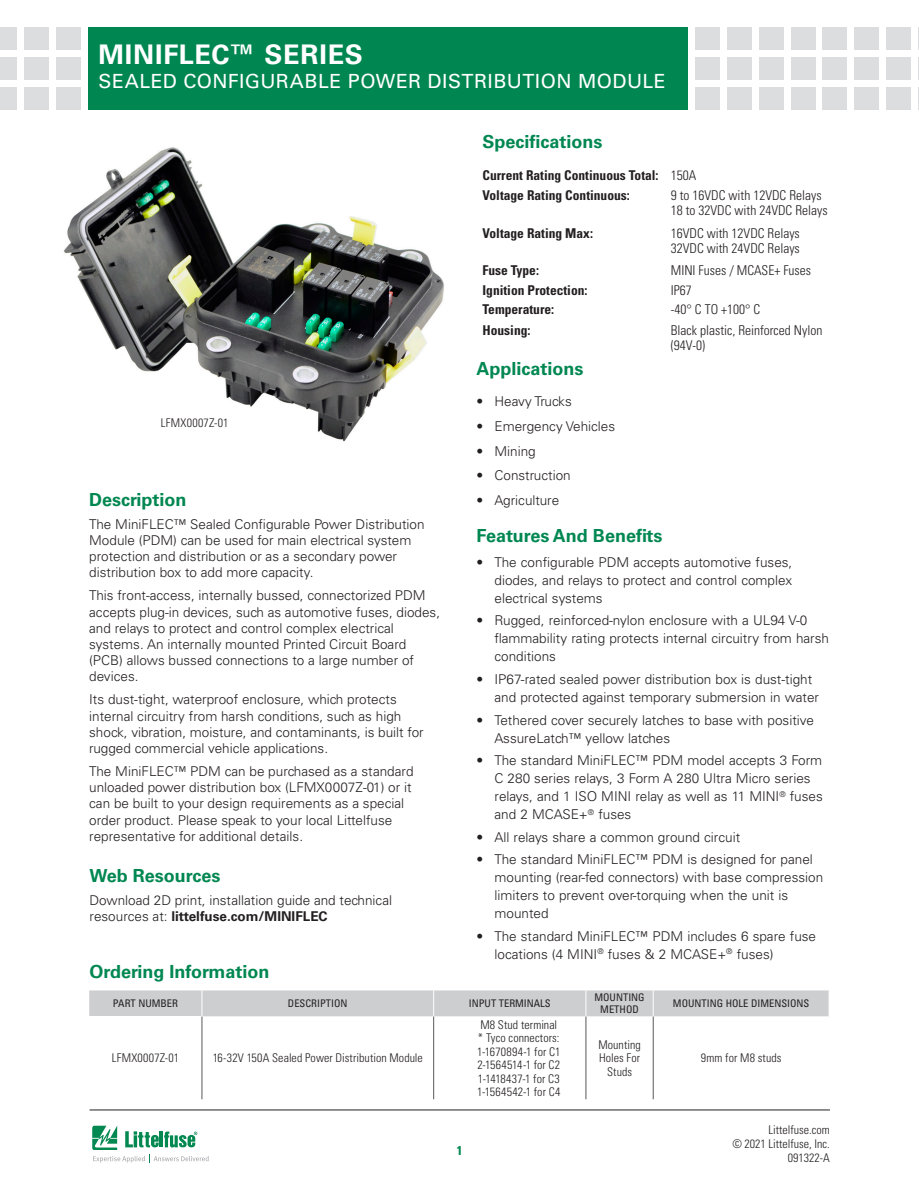
<style>
.page{position:relative;width:919px;height:1191px;background:#fff}
.page>*{position:absolute;margin:0;border:0;box-sizing:border-box;transform-origin:0 0}
.Head_Large{font:700 27px "Univers LT Std";letter-spacing:.025em;color:#fff}
.Head_Large-2{font:19.5px "Univers LT Std";letter-spacing:.025em;color:#fff}
.Green_Subheads{font:700 18px "Univers LT Std";color:#008751}
.Body_text{font:700 18px "Univers LT Std";color:#008751}
.Body_text-2{font:300 13.5px/16.2px "Univers LT Std";color:#231f20}
.段落样式1{font:300 condensed 13.5px/15px "Univers LT Std";color:#231f20}
.段落样式1-2{font:700 condensed 13.5px "Univers LT Std";color:#231f20}
.t1{font:700 condensed 12.75px "Univers LT Std";color:#008751}
.Footnotes__7_21_2010{font:300 condensed 12px/13.5px "Univers LT Std";letter-spacing:.005em;color:#231f20;text-align:right}
.Chart_Body{font:300 condensed 12px "Univers LT Std";letter-spacing:.01em;color:#231f20}
.Chart_Body-2{font:condensed 10.5px/12px "Univers LT Std";color:#231f20;text-align:center}
.s1{font-weight:700}
</style>
<div class="page">
<div style="left:56px;top:27px;width:25px;height:23px;background:#dcdddf"></div>
<div style="left:56px;top:57px;width:25px;height:23px;background:#dcdddf"></div>
<div style="left:56px;top:87px;width:25px;height:22px;background:#dcdddf"></div>
<div style="left:24px;top:27px;width:25px;height:23px;background:#dcdddf"></div>
<div style="left:24px;top:57px;width:25px;height:23px;background:#dcdddf"></div>
<div style="left:24px;top:87px;width:25px;height:22px;background:#dcdddf"></div>
<div style="left:0;top:27px;width:17px;height:23px;background:#dcdddf"></div>
<div style="left:0;top:57px;width:17px;height:23px;background:#dcdddf"></div>
<div style="left:0;top:87px;width:17px;height:22px;background:#dcdddf"></div>
<div style="left:695px;top:27px;width:24px;height:23px;background:#dcdddf"></div>
<div style="left:695px;top:57px;width:24px;height:23px;background:#dcdddf"></div>
<div style="left:695px;top:87px;width:24px;height:22px;background:#dcdddf"></div>
<div style="left:727px;top:27px;width:24px;height:23px;background:#dcdddf"></div>
<div style="left:727px;top:57px;width:24px;height:23px;background:#dcdddf"></div>
<div style="left:727px;top:87px;width:24px;height:22px;background:#dcdddf"></div>
<div style="left:758px;top:27px;width:25px;height:23px;background:#dcdddf"></div>
<div style="left:758px;top:57px;width:25px;height:23px;background:#dcdddf"></div>
<div style="left:758px;top:87px;width:25px;height:22px;background:#dcdddf"></div>
<div style="left:790px;top:27px;width:25px;height:23px;background:#dcdddf"></div>
<div style="left:790px;top:57px;width:25px;height:23px;background:#dcdddf"></div>
<div style="left:790px;top:87px;width:25px;height:22px;background:#dcdddf"></div>
<div style="left:854px;top:27px;width:25px;height:23px;background:#dcdddf"></div>
<div style="left:854px;top:57px;width:25px;height:23px;background:#dcdddf"></div>
<div style="left:854px;top:87px;width:25px;height:22px;background:#dcdddf"></div>
<div style="left:822px;top:27px;width:25px;height:23px;background:#dcdddf"></div>
<div style="left:822px;top:57px;width:25px;height:23px;background:#dcdddf"></div>
<div style="left:822px;top:87px;width:25px;height:22px;background:#dcdddf"></div>
<div style="left:886px;top:27px;width:24px;height:23px;background:#dcdddf"></div>
<div style="left:886px;top:57px;width:24px;height:23px;background:#dcdddf"></div>
<div style="left:886px;top:87px;width:24px;height:22px;background:#dcdddf"></div>
<svg style="left:918px;top:27px;width:1px;height:23px"></svg>
<svg style="left:918px;top:57px;width:1px;height:23px"></svg>
<svg style="left:918px;top:87px;width:1px;height:22px"></svg>
<div style="left:88px;top:27px;width:600px;height:82px;background:#008751"></div>
<hr style="left:90px;top:1109px;width:739px;height:1px;background:#231f20">
<svg style="left:92px;top:1125px;width:117px;height:38px"></svg>
<img style="left:64px;top:147px;width:380px;height:295px">
<svg style="left:203px;top:1016px;width:626px;height:83px"></svg>
<hr style="left:202px;top:1016px;width:1px;height:83px;background:#57585a">
<hr style="left:433px;top:1016px;width:1px;height:83px;background:#57585a">
<hr style="left:585px;top:1016px;width:1px;height:83px;background:#57585a">
<hr style="left:653px;top:1016px;width:1px;height:83px;background:#57585a">
<div style="left:89px;top:990px;width:740px;height:26px;background:#cdced0"></div>
<p class="Head_Large" style="left:98px;top:39px;width:266px">MINIFLEC™ SERIES</p>
<p class="Head_Large-2" style="left:98px;top:69px;width:568px">SEALED CONFIGURABLE POWER DISTRIBUTION MODULE</p>
<p class="Chart_Body" style="left:161px;top:415px;width:69px">LFMX0007Z-01</p>
<p class="Green_Subheads" style="left:89px;top:489px;width:99px">Description</p>
<p class="Body_text-2" style="left:89px;top:516px;width:337px">The MiniFLEC™ Sealed Configurable Power Distribution Module (PDM) can be used for main electrical system protection and distribution or as a secondary power distribution box to add more capacity.</p>
<p class="Body_text-2" style="left:89px;top:587px;width:352px">This front-access, internally bussed, connectorized PDM accepts plug-in devices, such as automotive fuses, diodes, and relays to protect and control complex electrical systems. An internally mounted Printed Circuit Board (PCB) allows bussed connections to a large number of devices.</p>
<p class="Body_text-2" style="left:89px;top:691px;width:336px">Its dust-tight, waterproof enclosure, which protects internal circuitry from harsh conditions, such as high shock, vibration, moisture, and contaminants, is built for rugged commercial vehicle applications.</p>
<p class="Body_text-2" style="left:89px;top:763px;width:326px">The MiniFLEC™ PDM can be purchased as a standard unloaded power distribution box (LFMX0007Z-01) or it can be built to your design requirements as a special order product. Please speak to your local Littelfuse representative for additional details.</p>
<p class="Green_Subheads" style="left:90px;top:864px;width:132px">Web Resources</p>
<p class="Body_text-2" style="left:90px;top:891px;width:304px">Download 2D print, installation guide and technical resources at: <span class="s1">littelfuse.com/MINIFLEC</span></p>
<p class="Green_Subheads" style="left:90px;top:960px;width:181px">Ordering Information</p>
<p class="Green_Subheads" style="left:482px;top:131px;width:122px">Specifications</p>
<p class="段落样式1-2" style="left:482px;top:167px;width:178px">Current Rating Continuous Total:</p>
<p class="段落样式1" style="left:670px;top:167px;width:27px">150A</p>
<p class="段落样式1-2" style="left:482px;top:187px;width:149px">Voltage Rating Continuous:</p>
<p class="段落样式1" style="left:670px;top:188px;width:158px">9 to 16VDC with 12VDC Relays<br>18 to 32VDC with 24VDC Relays</p>
<p class="段落样式1-2" style="left:482px;top:225px;width:112px">Voltage Rating Max:</p>
<p class="段落样式1" style="left:670px;top:226px;width:130px">16VDC with 12VDC Relays<br>32VDC with 24VDC Relays</p>
<p class="段落样式1-2" style="left:482px;top:262px;width:58px">Fuse Type:</p>
<p class="段落样式1" style="left:670px;top:263px;width:142px">MINI Fuses / MCASE+ Fuses</p>
<p class="段落样式1-2" style="left:482px;top:281px;width:107px">Ignition Protection:</p>
<p class="段落样式1" style="left:670px;top:282px;width:22px">IP67</p>
<p class="段落样式1-2" style="left:482px;top:301px;width:73px">Temperature:</p>
<p class="段落样式1" style="left:670px;top:302px;width:91px">-40° C TO +100° C</p>
<p class="段落样式1-2" style="left:482px;top:321px;width:49px">Housing:</p>
<p class="段落样式1" style="left:670px;top:322px;width:153px">Black plastic, Reinforced Nylon (94V-0)</p>
<p class="Green_Subheads" style="left:476px;top:358px;width:109px">Applications</p>
<p class="Body_text-2" style="left:476px;top:393px;width:97px">• Heavy Trucks</p>
<p class="Body_text-2" style="left:476px;top:418px;width:140px">• Emergency Vehicles</p>
<p class="Body_text-2" style="left:476px;top:443px;width:61px">• Mining</p>
<p class="Body_text-2" style="left:476px;top:467px;width:96px">• Construction</p>
<p class="Body_text-2" style="left:476px;top:492px;width:84px">• Agriculture</p>
<p class="Body_text" style="left:476px;top:525px;width:187px">Features And Benefits</p>
<p class="Body_text-2" style="left:494px;top:553px;width:299px;line-height:18px;text-align:justify;text-indent:-18px">• The configurable PDM accepts automotive fuses, diodes, and relays to protect and control complex electrical systems</p>
<p class="Body_text-2" style="left:494px;top:611px;width:336px;line-height:18px;text-indent:-18px">• Rugged, reinforced-nylon enclosure with a UL94 V-0 flammability rating protects internal circuitry from harsh conditions</p>
<p class="Body_text-2" style="left:494px;top:670px;width:326px;line-height:18px;text-indent:-18px">• IP67-rated sealed power distribution box is dust-tight and protected against temporary submersion in water</p>
<p class="Body_text-2" style="left:494px;top:710px;width:321px;line-height:18px;text-indent:-18px">• Tethered cover securely latches to base with positive<br>AssureLatch™ yellow latches</p>
<p class="Body_text-2" style="left:494px;top:751px;width:330px;line-height:18px;text-indent:-18px">• The standard MiniFLEC™ PDM model accepts 3 Form C 280 series relays, 3 Form A 280 Ultra Micro series relays, and 1 ISO MINI relay as well as 11 MINI<sup>®</sup> fuses and 2 MCASE+<sup>®</sup> fuses</p>
<p class="Body_text-2" style="left:476px;top:829px;width:265px">• All relays share a common ground circuit</p>
<p class="Body_text-2" style="left:494px;top:850px;width:330px;line-height:18px;text-indent:-18px">• The standard MiniFLEC™ PDM is designed for panel mounting (rear-fed connectors) with base compression limiters to prevent over-torquing when the unit is mounted</p>
<p class="Body_text-2" style="left:494px;top:927px;width:323px;line-height:18px;text-indent:-18px">• The standard MiniFLEC™ PDM includes 6 spare fuse locations (4 MINI<sup>®</sup> fuses &amp; 2 MCASE+<sup>®</sup> fuses)</p>
<p class="Chart_Body-2" style="left:113px;top:997px;width:67px">PART NUMBER</p>
<p class="Chart_Body-2" style="left:288px;top:997px;width:61px">DESCRIPTION</p>
<p class="Chart_Body-2" style="left:469px;top:997px;width:83px">INPUT TERMINALS</p>
<p class="Chart_Body-2" style="left:594px;top:991px;width:52px">MOUNTING<br>METHOD</p>
<p class="Chart_Body-2" style="left:673px;top:997px;width:138px">MOUNTING HOLE DIMENSIONS</p>
<p class="Chart_Body" style="left:112px;top:1050px;width:69px">LFMX0007Z-01</p>
<p class="Chart_Body" style="left:213px;top:1050px;width:212px">16-32V 150A Sealed Power Distribution Module</p>
<p class="Footnotes__7_21_2010" style="left:478px;top:1017px;width:83px;text-align:left">M8 Stud terminal * Tyco connectors:</p>
<p class="Footnotes__7_21_2010" style="left:477px;top:1044px;width:85px;text-align:justify">1-1670894-1 for C1<br>2-1564514-1 for C2<br>1-1418437-1 for C3<br>1-1564542-1 for C4</p>
<p class="Footnotes__7_21_2010" style="left:598px;top:1037px;width:44px;text-align:center">Mounting<br>Holes For<br>Studs</p>
<p class="t1" style="left:456px;top:1142px;width:7px">1</p>
<p class="Footnotes__7_21_2010" style="left:701px;top:1051px;width:82px">9mm for M8 studs</p>
<p class="Footnotes__7_21_2010" style="left:732px;top:1122px;width:99px;line-height:14.2px">Littelfuse.com<br>© 2021 Littelfuse, Inc.<br>091322-A</p>
</div>
